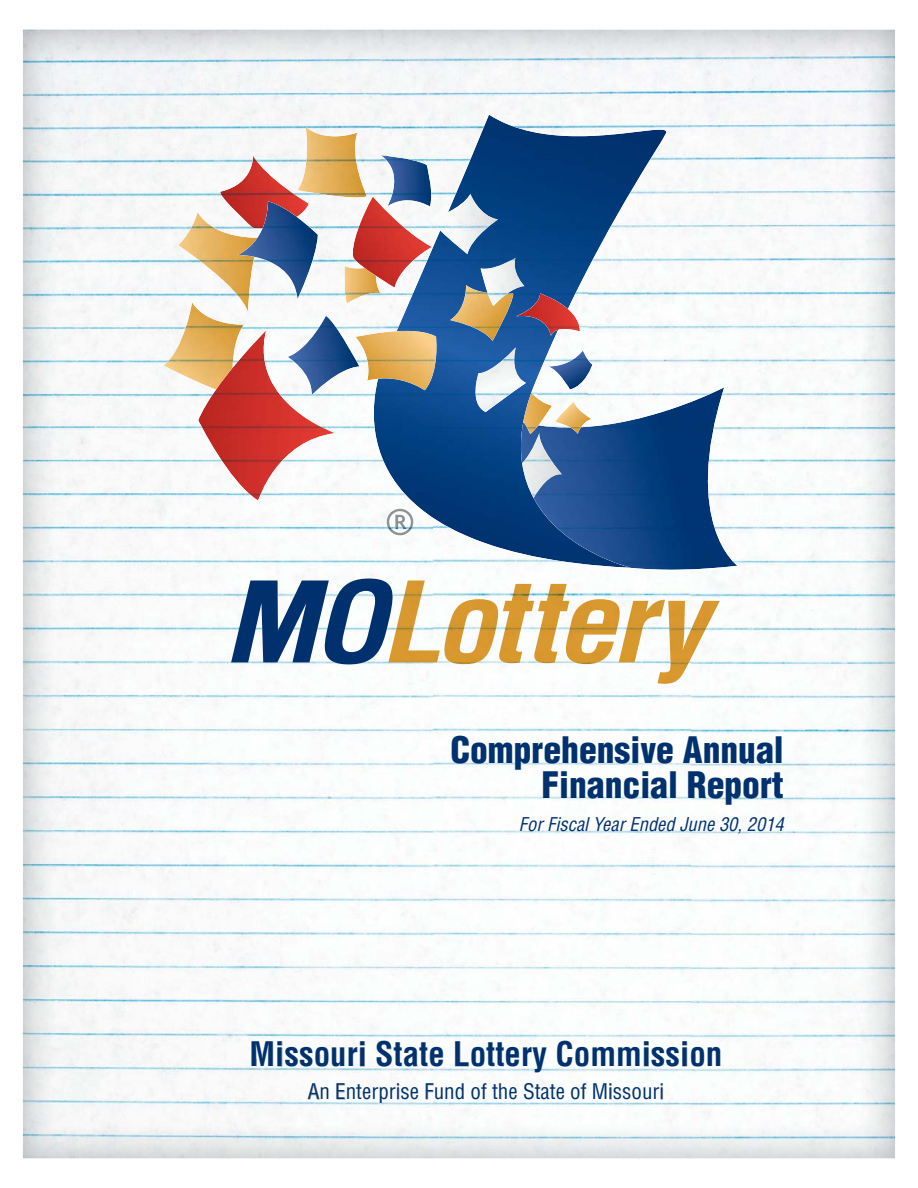
<style>
.page{position:relative;width:918px;height:1188px;background:#fff}
.page>*{position:absolute;margin:0;border:0;box-sizing:border-box;transform-origin:0 0}
.t1{font:900 condensed 35.7px/35.7px "Helvetica";color:#00316f;text-align:right}
.t2{font:700 condensed 33px "Helvetica";color:#00316f}
.t3{font:condensed 21px "Helvetica";color:#00316f}
.t4{font:italic condensed 18.6px "Helvetica";color:#00316f}
</style>
<div class="page">
<img style="left:23px;top:30px;width:359px;height:375px">
<img style="left:382px;top:30px;width:513px;height:106px">
<img style="left:667px;top:136px;width:228px;height:323px">
<img style="left:23px;top:405px;width:205px;height:753px">
<img style="left:280px;top:411px;width:153px;height:747px">
<img style="left:228px;top:501px;width:52px;height:657px">
<img style="left:690px;top:459px;width:205px;height:699px">
<img style="left:433px;top:569px;width:205px;height:589px">
<img style="left:638px;top:591px;width:52px;height:567px">
<img style="left:231px;top:580px;width:90px;height:82px">
<img style="left:321px;top:579px;width:75px;height:85px">
<img style="left:388px;top:580px;width:52px;height:82px">
<img style="left:442px;top:599px;width:61px;height:65px">
<img style="left:498px;top:584px;width:71px;height:79px">
<img style="left:563px;top:599px;width:59px;height:65px">
<img style="left:619px;top:600px;width:46px;height:62px">
<img style="left:657px;top:601px;width:63px;height:83px">
<img style="left:163px;top:302px;width:81px;height:88px">
<img style="left:520px;top:387px;width:217px;height:183px">
<img style="left:198px;top:330px;width:137px;height:171px">
<img style="left:362px;top:115px;width:305px;height:453px">
<img style="left:178px;top:212px;width:79px;height:100px">
<img style="left:344px;top:266px;width:36px;height:37px">
<img style="left:556px;top:402px;width:36px;height:32px">
<img style="left:288px;top:316px;width:71px;height:79px">
<img style="left:381px;top:155px;width:53px;height:41px">
<img style="left:215px;top:155px;width:94px;height:73px">
<img style="left:431px;top:194px;width:67px;height:60px">
<img style="left:450px;top:285px;width:64px;height:56px">
<img style="left:238px;top:201px;width:80px;height:98px">
<img style="left:350px;top:196px;width:82px;height:92px">
<img style="left:475px;top:347px;width:51px;height:65px">
<img style="left:297px;top:127px;width:70px;height:70px">
<img style="left:481px;top:258px;width:44px;height:48px">
<img style="left:516px;top:293px;width:64px;height:43px">
<img style="left:356px;top:331px;width:84px;height:59px">
<svg style="left:252px;top:1042px;width:113px;height:25px"></svg>
<svg style="left:377px;top:1041px;width:66px;height:26px"></svg>
<svg style="left:455px;top:1042px;width:92px;height:31px"></svg>
<svg style="left:557px;top:1041px;width:163px;height:26px"></svg>
<svg style="left:308px;top:1084px;width:20px;height:15px"></svg>
<svg style="left:337px;top:1084px;width:81px;height:19px"></svg>
<svg style="left:426px;top:1084px;width:38px;height:16px"></svg>
<svg style="left:472px;top:1084px;width:14px;height:16px"></svg>
<svg style="left:492px;top:1084px;width:25px;height:16px"></svg>
<svg style="left:524px;top:1083px;width:40px;height:17px"></svg>
<svg style="left:571px;top:1084px;width:15px;height:16px"></svg>
<svg style="left:593px;top:1084px;width:70px;height:16px"></svg>
<h1 class="t1" style="left:450px;top:735px;width:335px">Comprehensive Annual<br>Financial Report</h1>
<p class="t4" style="left:519px;top:817px;width:266px">For Fiscal Year Ended June 30, 2014</p>
<h2 class="t2" style="left:250px;top:1042px;width:474px">Missouri State Lottery Commission</h2>
<p class="t3" style="left:308px;top:1084px;width:358px">An Enterprise Fund of the State of Missouri</p>
</div>
